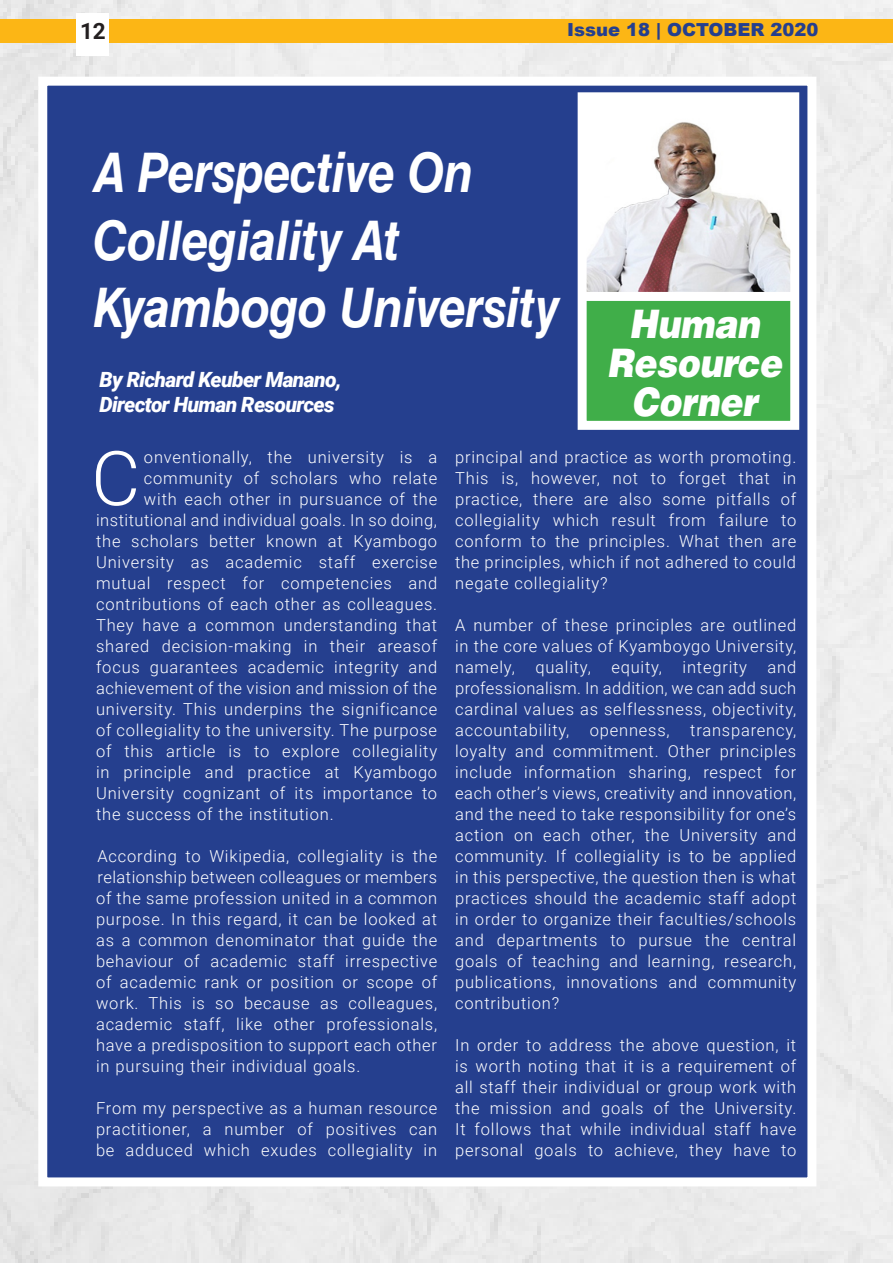
<style>
.page{position:relative;width:893px;height:1263px;background:#ececec}
.page>*{position:absolute;margin:0;border:0;box-sizing:border-box;transform-origin:0 0}
.Paragraph_Style_2{font:300 75.6px "Roboto";color:#fff}
.Header_Texts{font:italic 700 54.75px/67.5px "Helvetica LT Std";letter-spacing:-.01em;color:#fff;scale:.88 1}
.Header_Texts-2{font:italic 900 39.3px/39px "Helvetica LT Std";letter-spacing:-.01em;color:#fff;text-align:center;scale:.88 1}
.t1{font:700 22.5px "Roboto";color:#231f20}
.Headline__Small{font:italic 900 21px "Roboto";letter-spacing:-.03em;color:#fff}
.t2{font:900 18px "Arial";color:#253f8e}
.Paragraph_Style_2-2{font:300 16.5px/21px "Roboto";letter-spacing:.05em;color:#fff;text-align:justify}
.Paragraph_Style_2-3{font:300 16.5px "Roboto";letter-spacing:.03em;color:#fff}
</style>
<div class="page">
<div style="left:0;top:19px;width:893px;height:23px;background:#fcb615"></div>
<div style="left:77px;top:13px;width:32px;height:42px;background:#fff"></div>
<div style="left:38px;top:77px;width:778px;height:1109px;background:#253f8e;border:9px solid #fff"></div>
<div style="left:582px;top:97px;width:213px;height:328px;background:#40ae49"></div>
<svg style="left:588px;top:102px;width:201px;height:199px"></svg>
<div style="left:578px;top:92px;width:221px;height:338px;border:9px solid #fff"></div>
<h3 class="t1" style="left:80px;top:15px;width:27px">12</h3>
<p class="t2" style="left:567px;top:17px;width:253px">Issue 18 | OCTOBER 2020</p>
<p class="Header_Texts" style="left:93px;top:138px;width:531px">A Perspective On<br>Collegiality At<br>Kyambogo University</p>
<p class="Headline__Small" style="left:100px;top:365px;width:244px">By Richard Keuber Manano,</p>
<p class="Headline__Small" style="left:100px;top:390px;width:237px">Director Human Resources</p>
<p class="Header_Texts-2" style="left:607px;top:304px;width:201px">Human<br>Resource<br>Corner</p>
<p class="Paragraph_Style_2" style="left:91px;top:425px;width:51px">C</p>
<p class="Paragraph_Style_2-2" style="left:144px;top:446px;width:295px">onventionally, the university is a</p>
<p class="Paragraph_Style_2-2" style="left:144px;top:467px;width:295px">community of scholars who relate</p>
<p class="Paragraph_Style_2-2" style="left:144px;top:488px;width:295px">with each other in pursuance of the</p>
<p class="Paragraph_Style_2-3" style="left:96px;top:509px;width:342px">institutional and individual goals. In so doing,</p>
<p class="Paragraph_Style_2-2" style="left:96px;top:530px;width:343px">the scholars better known at Kyambogo</p>
<p class="Paragraph_Style_2-2" style="left:96px;top:551px;width:343px">University as academic staff exercise</p>
<p class="Paragraph_Style_2-2" style="left:96px;top:572px;width:343px">mutual respect for competencies and</p>
<p class="Paragraph_Style_2-2" style="left:96px;top:593px;width:343px">contributions of each other as colleagues.</p>
<p class="Paragraph_Style_2-2" style="left:96px;top:614px;width:343px">They have a common understanding that</p>
<p class="Paragraph_Style_2-2" style="left:96px;top:635px;width:343px">shared decision-making in their areasof</p>
<p class="Paragraph_Style_2-2" style="left:96px;top:656px;width:343px">focus guarantees academic integrity and</p>
<p class="Paragraph_Style_2-2" style="left:96px;top:677px;width:342px">achievement of the vision and mission of the</p>
<p class="Paragraph_Style_2-2" style="left:96px;top:698px;width:343px">university. This underpins the significance</p>
<p class="Paragraph_Style_2-2" style="left:96px;top:719px;width:343px">of collegiality to the university. The purpose</p>
<p class="Paragraph_Style_2-2" style="left:96px;top:740px;width:343px">of this article is to explore collegiality</p>
<p class="Paragraph_Style_2-2" style="left:96px;top:761px;width:343px">in principle and practice at Kyambogo</p>
<p class="Paragraph_Style_2-2" style="left:96px;top:782px;width:343px">University cognizant of its importance to</p>
<p class="Paragraph_Style_2-2" style="left:96px;top:803px;width:239px">the success of the institution.</p>
<p class="Paragraph_Style_2-2" style="left:96px;top:845px;width:343px">According to Wikipedia, collegiality is the relationship between colleagues or members of the same profession united in a common purpose. In this regard, it can be looked at as a common denominator that guide the behaviour of academic staff irrespective of academic rank or position or scope of work. This is so because as colleagues, academic staff, like other professionals, have a predisposition to support each other in pursuing their individual goals.</p>
<p class="Paragraph_Style_2-2" style="left:96px;top:1097px;width:343px">From my perspective as a human resource practitioner, a number of positives can be adduced which exudes collegiality in</p>
<p class="Paragraph_Style_2-2" style="left:455px;top:446px;width:343px">principal and practice as worth promoting.<br>This is, however, not to forget that in practice, there are also some pitfalls of collegiality which result from failure to conform to the principles. What then are the principles, which if not adhered to could negate collegiality?</p>
<p class="Paragraph_Style_2-2" style="left:455px;top:614px;width:343px">A number of these principles are outlined in the core values of Kyamboygo University, namely, quality, equity, integrity and professionalism. In addition, we can add such cardinal values as selflessness, objectivity, accountability, openness, transparency, loyalty and commitment. Other principles include information sharing, respect for each other’s views, creativity and innovation, and the need to take responsibility for one’s action on each other, the University and community. If collegiality is to be applied in this perspective, the question then is what practices should the academic staff adopt in order to organize their faculties/schools and departments to pursue the central goals of teaching and learning, research, publications, innovations and community contribution?</p>
<p class="Paragraph_Style_2-2" style="left:455px;top:1034px;width:343px">In order to address the above question, it is worth noting that it is a requirement of all staff their individual or group work with the mission and goals of the University.<br>It follows that while individual staff have personal goals to achieve, they have to</p>
</div>
